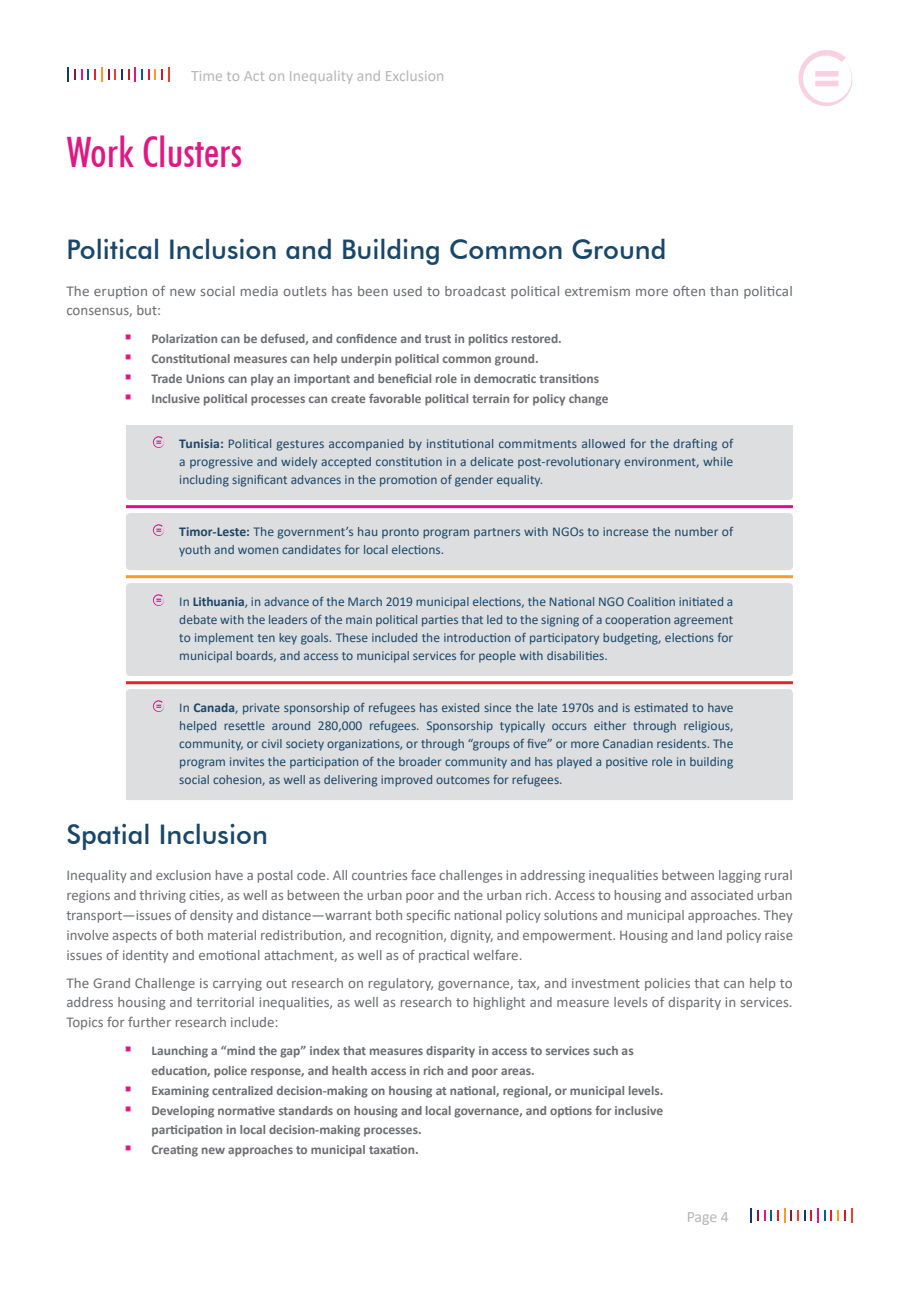
<style>
.page{position:relative;width:920px;height:1290px;background:#fff}
.page>*{position:absolute;margin:0;border:0;box-sizing:border-box;transform-origin:0 0}
.Section_Heading{font:500 condensed 42px "Futura BT";color:#de1a82}
.Section_Subheading{font:500 27px "Futura BT";color:#1a4768}
.t1{font:15.9px "Calibri";color:#6c6d70}
.Body_Basic{font:15px/19.8px "Calibri";color:#6c6d70;text-align:justify}
.t2{font:700 13.5px/19.8px "Calibri";color:#6c6d70}
.POP_paragraph_middle{font:13.5px/18px "Calibri";color:#1a4768}
.POP_paragraph_bottom{font:13.5px/18px "Calibri";color:#1a4768;text-align:justify}
.POP_paragraph_top{font:13.5px/18px "Calibri";color:#1a4768;text-align:justify}
.s1{font-weight:700}
</style>
<div class="page">
<svg style="left:68px;top:68px;width:102px;height:14px"></svg>
<svg style="left:798px;top:50px;width:55px;height:56px"></svg>
<svg style="left:750px;top:1208px;width:102px;height:15px"></svg>
<div style="left:126px;top:425px;width:667px;height:75px;background:#dddee0"></div>
<hr style="left:126px;top:505px;width:667px;height:3px;background:#e01084">
<div style="left:126px;top:513px;width:667px;height:57px;background:#dddee0;border-radius:4px"></div>
<hr style="left:126px;top:575px;width:667px;height:3px;background:#f89d25">
<div style="left:126px;top:583px;width:667px;height:93px;background:#dddee0;border-radius:4px"></div>
<hr style="left:126px;top:681px;width:667px;height:3px;background:#eb202d">
<div style="left:126px;top:689px;width:667px;height:111px;background:#dddee0"></div>
<svg style="left:152px;top:436px;width:13px;height:12px"></svg>
<svg style="left:153px;top:524px;width:11px;height:12px"></svg>
<svg style="left:153px;top:594px;width:12px;height:12px"></svg>
<svg style="left:152px;top:700px;width:13px;height:12px"></svg>
<p class="t1" style="left:191px;top:64px;width:255px">Time to Act on Inequality and Exclusion</p>
<p class="Section_Heading" style="left:66px;top:126px;width:177px">Work Clusters</p>
<p class="Section_Subheading" style="left:66px;top:233px;width:602px">Political Inclusion and Building Common Ground</p>
<p class="Body_Basic" style="left:66px;top:280px;width:728px">The eruption of new social media outlets has been used to broadcast political extremism more often than political consensus, but:</p>
<p class="t2" style="left:151px;top:329px;width:412px">Polarization can be defused, and confidence and trust in politics restored.</p>
<p class="t2" style="left:151px;top:349px;width:389px">Constitutional measures can help underpin political common ground.</p>
<p class="t2" style="left:151px;top:368px;width:449px">Trade Unions can play an important and beneficial role in democratic transitions</p>
<p class="t2" style="left:151px;top:388px;width:459px">Inclusive political processes can create favorable political terrain for policy change</p>
<p class="POP_paragraph_top" style="left:179px;top:434px;width:555px"><span class="s1">Tunisia:</span> Political gestures accompanied by institutional commitments allowed for the drafting of a progressive and widely accepted constitution in a delicate post-revolutionary environment, while including significant advances in the promotion of gender equality.</p>
<p class="POP_paragraph_middle" style="left:179px;top:522px;width:555px"><span class="s1">Timor-Leste:</span> The government’s hau pronto program partners with NGOs to increase the number of youth and women candidates for local elections.</p>
<p class="POP_paragraph_middle" style="left:179px;top:592px;width:556px;text-align:justify">In <span class="s1">Lithuania</span>, in advance of the March 2019 municipal elections, the National NGO Coalition initiated a debate with the leaders of the main political parties that led to the signing of a cooperation agreement to implement ten key goals. These included the introduction of participatory budgeting, elections for municipal boards, and access to municipal services for people with disabilities.</p>
<p class="POP_paragraph_bottom" style="left:179px;top:698px;width:556px">In <span class="s1">Canada</span>, private sponsorship of refugees has existed since the late 1970s and is estimated to have helped resettle around 280,000 refugees. Sponsorship typically occurs either through religious, community, or civil society organizations, or through “groups of five” or more Canadian residents. The program invites the participation of the broader community and has played a positive role in building social cohesion, as well as delivering improved outcomes for refugees.</p>
<p class="Section_Subheading" style="left:66px;top:818px;width:203px">Spatial Inclusion</p>
<p class="Body_Basic" style="left:66px;top:865px;width:728px">Inequality and exclusion have a postal code. All countries face challenges in addressing inequalities between lagging rural regions and thriving cities, as well as between the urban poor and the urban rich. Access to housing and associated urban transport—issues of density and distance—warrant both specific national policy solutions and municipal approaches. They involve aspects of both material redistribution, and recognition, dignity, and empowerment. Housing and land policy raise issues of identity and emotional attachment, as well as of practical welfare.</p>
<p class="Body_Basic" style="left:66px;top:972px;width:728px">The Grand Challenge is carrying out research on regulatory, governance, tax, and investment policies that can help to address housing and territorial inequalities, as well as research to highlight and measure levels of disparity in services.<br>Topics for further research include:</p>
<p class="t2" style="left:151px;top:1041px;width:484px">Launching a “mind the gap” index that measures disparity in access to services such as education, police response, and health access in rich and poor areas.</p>
<p class="t2" style="left:151px;top:1080px;width:513px">Examining centralized decision-making on housing at national, regional, or municipal levels.</p>
<p class="t2" style="left:151px;top:1100px;width:513px">Developing normative standards on housing and local governance, and options for inclusive participation in local decision-making processes.</p>
<p class="t2" style="left:151px;top:1140px;width:269px">Creating new approaches to municipal taxation.</p>
<p class="t1" style="left:686px;top:1205px;width:44px">Page 4</p>
</div>
